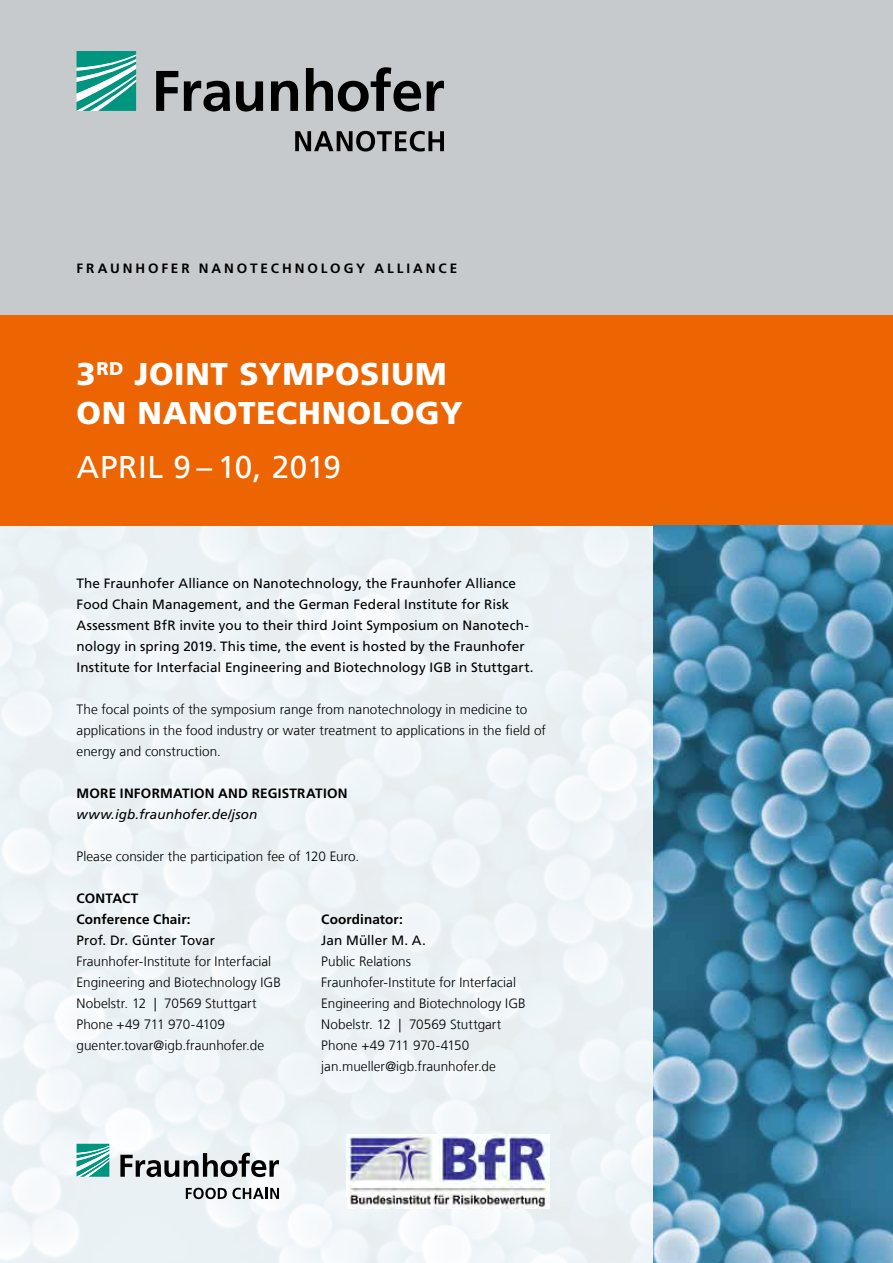
<style>
.page{position:relative;width:893px;height:1263px;background:#fff}
.page>*{position:absolute;margin:0;border:0;box-sizing:border-box;transform-origin:0 0}
.t1{font:900 31.5px/39px "Frutiger LT Com";letter-spacing:.025em;color:#fff}
.t2{font:31.5px "Frutiger LT Com";letter-spacing:.015em;color:#fff}
.t3{font:300 13.5px/21px "Frutiger LT Com";letter-spacing:.005em;color:#000}
.t4{font:13.5px/21px "Frutiger LT Com";letter-spacing:.005em;color:#000}
.t5{font:700 13.5px/21px "Frutiger LT Com";letter-spacing:.02em;color:#000}
.t6{font:700 13.5px "Frutiger LT Com";letter-spacing:.215em;color:#000}
.t7{font:italic 13.5px "Frutiger LT Com";letter-spacing:.01em;color:#000}
</style>
<div class="page">
<div style="left:0;top:0;width:893px;height:315px;background:#c7cacc"></div>
<img style="left:0;top:525px;width:654px;height:738px">
<div style="left:0;top:315px;width:893px;height:210px;background:#ec6502"></div>
<svg style="left:77px;top:51px;width:59px;height:60px;background:#4bb3a3"></svg>
<svg style="left:156px;top:67px;width:288px;height:45px"></svg>
<svg style="left:295px;top:131px;width:149px;height:21px"></svg>
<img style="left:654px;top:525px;width:239px;height:738px">
<svg style="left:77px;top:1144px;width:32px;height:33px"></svg>
<svg style="left:120px;top:1153px;width:159px;height:24px;background:#939799"></svg>
<svg style="left:186px;top:1188px;width:93px;height:11px"></svg>
<img style="left:347px;top:1134px;width:202px;height:75px">
<p class="t6" style="left:77px;top:260px;width:382px">FRAUNHOFER NANOTECHNOLOGY ALLIANCE</p>
<h1 class="t1" style="left:77px;top:355px;width:388px">3<sup>RD</sup> JOINT SYMPOSIUM<br>ON NANOTECHNOLOGY</h1>
<h1 class="t2" style="left:77px;top:449px;width:266px">APRIL 9 – 10, 2019</h1>
<p class="t4" style="left:77px;top:573px;width:459px">The Fraunhofer Alliance on Nanotechnology, the Fraunhofer Alliance Food Chain Management, and the German Federal Institute for Risk Assessment BfR invite you to their third Joint Symposium on Nanotech&shy;nology in spring 2019. This time, the event is hosted by the Fraunhofer Institute for Interfacial Engineering and Biotechnology IGB in Stuttgart.</p>
<p class="t3" style="left:77px;top:699px;width:471px">The focal points of the symposium range from nanotechnology in medicine to applications in the food industry or water treatment to applications in the field of energy and construction.</p>
<p class="t5" style="left:77px;top:783px;width:273px">MORE INFORMATION AND REGISTRATION</p>
<p class="t7" style="left:77px;top:806px;width:182px">www.igb.fraunhofer.de/json</p>
<p class="t3" style="left:77px;top:846px;width:284px">Please consider the participation fee of 120 Euro.</p>
<p class="t5" style="left:77px;top:888px;width:115px">CONTACT<br>Conference Chair:</p>
<p class="t4" style="left:77px;top:930px;width:140px">Prof. Dr. Günter Tovar</p>
<p class="t3" style="left:77px;top:951px;width:206px">Fraunhofer-Institute for Interfacial Engineering and Biotechnology IGB Nobelstr. 12 | 70569 Stuttgart Phone +49 711 970-4109 guenter.tovar@igb.fraunhofer.de</p>
<p class="t5" style="left:321px;top:909px;width:83px">Coordinator:</p>
<p class="t4" style="left:321px;top:930px;width:106px">Jan Müller M. A.</p>
<p class="t3" style="left:321px;top:951px;width:206px">Public Relations<br>Fraunhofer-Institute for Interfacial<br>Engineering and Biotechnology IGB<br>Nobelstr. 12 | 70569 Stuttgart<br>Phone +49 711 970-4150 jan.mueller@igb.fraunhofer.de</p>
</div>
